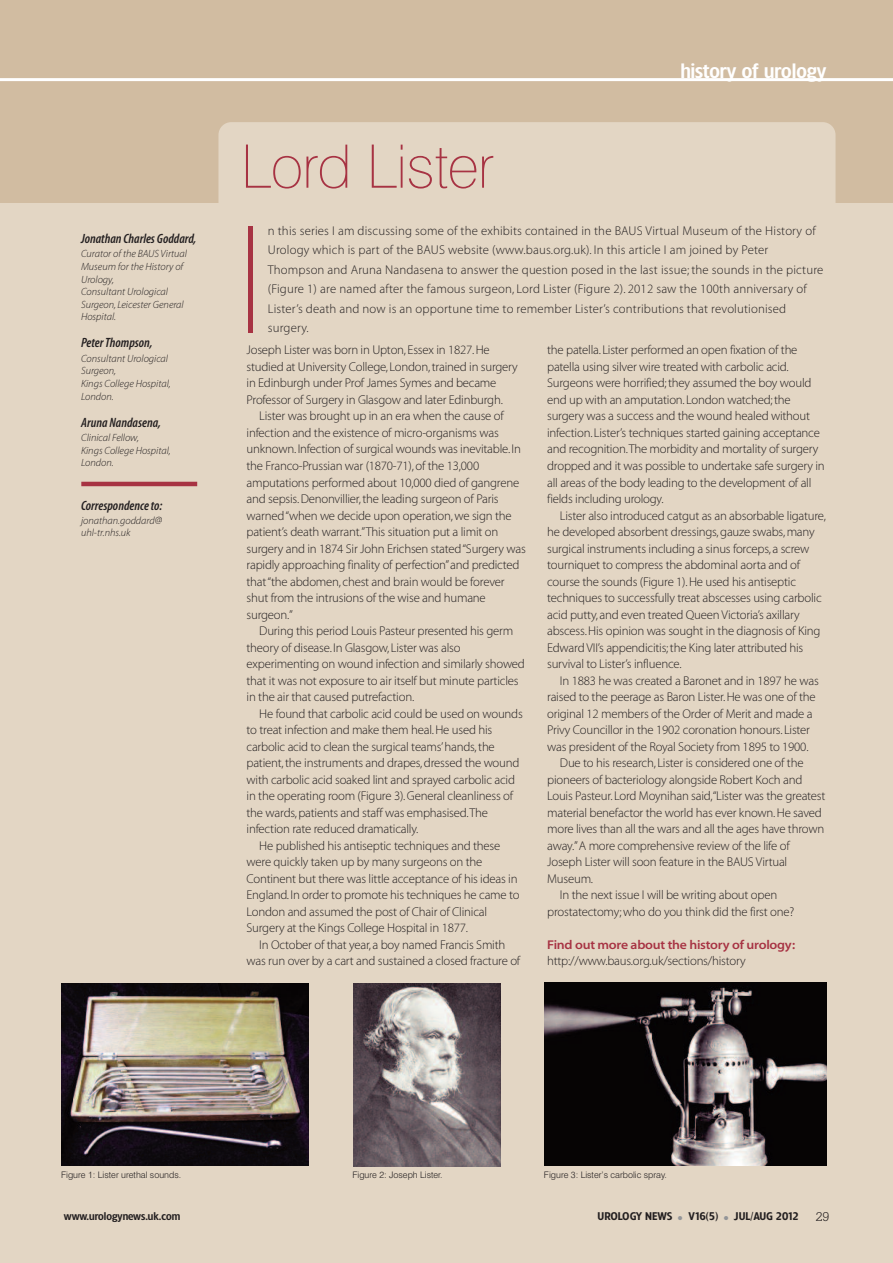
<style>
.page{position:relative;width:893px;height:1263px;background:#e3d6c4}
.page>*{position:absolute;margin:0;border:0;box-sizing:border-box;transform-origin:0 0}
.t1{font:100 148.5px "Swiss 721 BT";color:#a73343}
.t2{font:100 60px "Swiss 721 BT";letter-spacing:-.015em;color:#a73343}
.t3{font:600 19.5px "TF Forever";color:#fff}
.t4{font:13.5px "Myriad MM It 565 wt 300 wd";color:#231f20}
.t5{font:12.75px/16.5px "Myriad MM 215 wt 600 wd";letter-spacing:-.015em;color:#231f20}
.t6{font:12.75px/19.5px "Myriad MM 215 wt 600 wd";letter-spacing:.015em;color:#231f20}
.t7{font:12.75px "Myriad MM 215 wt 700 wd";letter-spacing:-.02em;color:#a73343}
.t8{font:10.5px/12.6px "Myriad MM It 215 wt 600 wd";color:#231f20}
.t9{font:600 10.5px "TF Forever";color:#231f20}
.t10{font:300 9px "Swiss 721 BT";color:#231f20}
.s1{color:#939598}
.s2{font-family:"Serifa";font-weight:300;font-size:13.5px}
</style>
<div class="page">
<div style="left:0;top:0;width:893px;height:202px;background:#d1bca1"></div>
<hr style="left:81px;top:482px;width:116px;height:4px;background:#a73343">
<div style="left:218px;top:122px;width:617px;height:102px;background:#e3d6c4;border-radius:13px"></div>
<hr style="left:0;top:78px;width:893px;height:3px;background:#fff">
<img style="left:61px;top:984px;width:248px;height:182px">
<img style="left:353px;top:983px;width:148px;height:184px">
<img style="left:545px;top:982px;width:281px;height:184px">
<p class="t4" style="left:81px;top:234px;width:117px">Jonathan Charles Goddard,</p>
<p class="t8" style="left:81px;top:248px;width:107px">Curator of the BAUS Virtual<br>Museum for the History of<br>Urology,<br>Consultant Urological<br>Surgeon, Leicester General<br>Hospital.</p>
<p class="t4" style="left:81px;top:338px;width:73px">PeterThompson,</p>
<p class="t8" style="left:81px;top:353px;width:91px">Consultant Urological<br>Surgeon,<br>Kings College Hospital,<br>London.</p>
<p class="t4" style="left:81px;top:417px;width:81px">Aruna Nandasena,</p>
<p class="t8" style="left:81px;top:432px;width:91px">Clinical Fellow,<br>Kings College Hospital,<br>London.</p>
<p class="t4" style="left:81px;top:500px;width:83px">Correspondenceto:</p>
<p class="t8" style="left:81px;top:515px;width:83px">jonathan.goddard@ uhl-tr.nhs.uk</p>
<h3 class="t3" style="left:680px;top:60px;width:148px">history of urology</h3>
<h2 class="t2" style="left:241px;top:145px;width:254px">Lord Lister</h2>
<h1 class="t1" style="left:235px;top:226px;width:32px">I</h1>
<p class="t6" style="left:268px;top:222px;width:557px">n this series I am discussing some of the exhibits contained in the BAUS Virtual Museum of the History of Urology which is part of the BAUS website (www.baus.org.uk). In this article I am joined by Peter Thompson and Aruna Nandasena to answer the question posed in the last issue; the sounds in the picture (Figure 1) are named after the famous surgeon, Lord Lister (Figure 2). 2012 saw the 100th anniversary of Lister’s death and now is an opportune time to remember Lister’s contributions that revolutionised surgery.</p>
<p class="t5" style="left:247px;top:343px;width:273px">Joseph Lister was born in Upton,Essex in 1827.He studied at University College, London,trained in surgery in Edinburgh under Prof James Symes and became Professor of Surgery in Glasgow and later Edinburgh.</p>
<p class="t5" style="left:247px;top:409px;width:281px;text-indent:13px">Lister was brought up in an era when the cause of infection and the existence of micro-organisms was unknown. Infection of surgical wounds was inevitable. In the Franco-Prussian war (1870-71),of the 13,000 amputations performed about 10,000 died of gangrene and sepsis.Denonvillier,the leading surgeon of Paris warned“when we decide upon operation,we sign the patient’s death warrant.”This situation put a limit on surgery and in 1874 Sir John Erichsen stated“Surgery was rapidly approaching finality of perfection”and predicted that“the abdomen, chest and brain would be forever shut from the intrusions of the wise and humane surgeon.”</p>
<p class="t5" style="left:247px;top:624px;width:280px;text-indent:13px">During this period Louis Pasteur presented his germ theory of disease. In Glasgow, Lister was also experimenting on wound infection and similarly showed that it was not exposure to air itself but minute particles in the air that caused putrefaction.</p>
<p class="t5" style="left:259px;top:706px;width:265px">He found that carbolic acid could be used on wounds</p>
<p class="t5" style="left:247px;top:723px;width:247px">to treat infection and make them heal.He used his</p>
<p class="t5" style="left:247px;top:739px;width:250px">carbolic acid to clean the surgical teams’hands,the</p>
<p class="t5" style="left:247px;top:756px;width:274px">patient,the instruments and drapes,dressed the wound</p>
<p class="t5" style="left:247px;top:772px;width:270px">with carbolic acid soaked lint and sprayed carbolic acid</p>
<p class="t5" style="left:247px;top:789px;width:268px">in the operating room (Figure 3).General cleanliness of</p>
<p class="t5" style="left:247px;top:805px;width:243px">the wards,patients and staff was emphasised.The</p>
<p class="t5" style="left:247px;top:822px;width:173px">infection rate reduced dramatically.</p>
<p class="t5" style="left:259px;top:838px;width:242px">He published his antiseptic techniques and these</p>
<p class="t5" style="left:247px;top:855px;width:237px">were quickly taken up by many surgeons on the</p>
<p class="t5" style="left:247px;top:871px;width:273px">Continent but there was little acceptance of his ideas in</p>
<p class="t5" style="left:247px;top:888px;width:275px">England. In order to promote his techniques he came to</p>
<p class="t5" style="left:247px;top:904px;width:242px">London and assumed the post of Chair of Clinical</p>
<p class="t5" style="left:247px;top:921px;width:223px">Surgery at the Kings College Hospital in 1877.</p>
<p class="t5" style="left:259px;top:937px;width:247px">In October of that year, a boy named Francis Smith</p>
<p class="t5" style="left:247px;top:954px;width:275px">was run over by a cart and sustained a closed fracture of</p>
<p class="t5" style="left:547px;top:343px;width:279px">the patella.Lister performed an open fixation of the patella using silver wire treated with carbolic acid.<br>Surgeons were horrified;they assumed the boy would end up with an amputation.London watched;the surgery was a success and the wound healed without infection.Lister’s techniques started gaining acceptance and recognition.The morbidity and mortality of surgery dropped and it was possible to undertake safe surgery in all areas of the body leading to the development of all fields including urology.</p>
<p class="t5" style="left:547px;top:508px;width:280px;text-indent:13px">Lister also introduced catgut as an absorbable ligature, he developed absorbent dressings,gauze swabs,many surgical instruments including a sinus forceps, a screw tourniquet to compress the abdominal aorta and of course the sounds (Figure 1).He used his antiseptic techniques to successfully treat abscesses using carbolic acid putty, and even treated Queen Victoria’s axillary abscess.His opinion was sought in the diagnosis of King Edward VII’s appendicitis;the King later attributed his survival to Lister’s influence.</p>
<p class="t5" style="left:560px;top:673px;width:260px">In 1883 he was created a Baronet and in 1897 he was</p>
<p class="t5" style="left:547px;top:690px;width:270px">raised to the peerage as Baron Lister.He was one of the</p>
<p class="t5" style="left:547px;top:706px;width:267px">original 12 members of the Order of Merit and made a</p>
<p class="t5" style="left:547px;top:723px;width:264px">Privy Councillor in the 1902 coronation honours.Lister</p>
<p class="t5" style="left:547px;top:739px;width:263px">was president of the Royal Society from 1895 to 1900.</p>
<p class="t5" style="left:560px;top:756px;width:245px">Due to his research, Lister is considered one of the</p>
<p class="t5" style="left:547px;top:772px;width:257px">pioneers of bacteriology alongside Robert Koch and</p>
<p class="t5" style="left:547px;top:789px;width:280px">Louis Pasteur.Lord Moynihan said,“Lister was the greatest</p>
<p class="t5" style="left:547px;top:805px;width:276px">material benefactor the world has ever known.He saved</p>
<p class="t5" style="left:547px;top:822px;width:279px">more lives than all the wars and all the ages have thrown</p>
<p class="t5" style="left:547px;top:838px;width:244px">away.”A more comprehensive review of the life of</p>
<p class="t5" style="left:547px;top:855px;width:242px">Joseph Lister will soon feature in the BAUS Virtual</p>
<p class="t5" style="left:547px;top:871px;width:47px">Museum.</p>
<p class="t5" style="left:560px;top:888px;width:219px">In the next issue I will be writing about open</p>
<p class="t5" style="left:547px;top:904px;width:249px">prostatectomy;who do you think did the first one?</p>
<p class="t7" style="left:547px;top:939px;width:249px">Find out more about the history of urology:</p>
<p class="t5" style="left:547px;top:954px;width:200px">http://www.baus.org.uk/sections/history</p>
<p class="t10" style="left:61px;top:1172px;width:122px">Figure 1: Lister urethal sounds.</p>
<p class="t10" style="left:352px;top:1172px;width:92px">Figure 2: Joseph Lister.</p>
<p class="t10" style="left:544px;top:1172px;width:124px">Figure 3: Lister’s carbolic spray.</p>
<p class="t9" style="left:64px;top:1210px;width:118px">www.urologynews.uk.com</p>
<p class="t9" style="left:598px;top:1210px;width:233px">UROLOGY NEWS <span class="s1">•</span> V16(5) <span class="s1">•</span> JUL/AUG 2012 <span class="s2">29</span></p>
</div>
